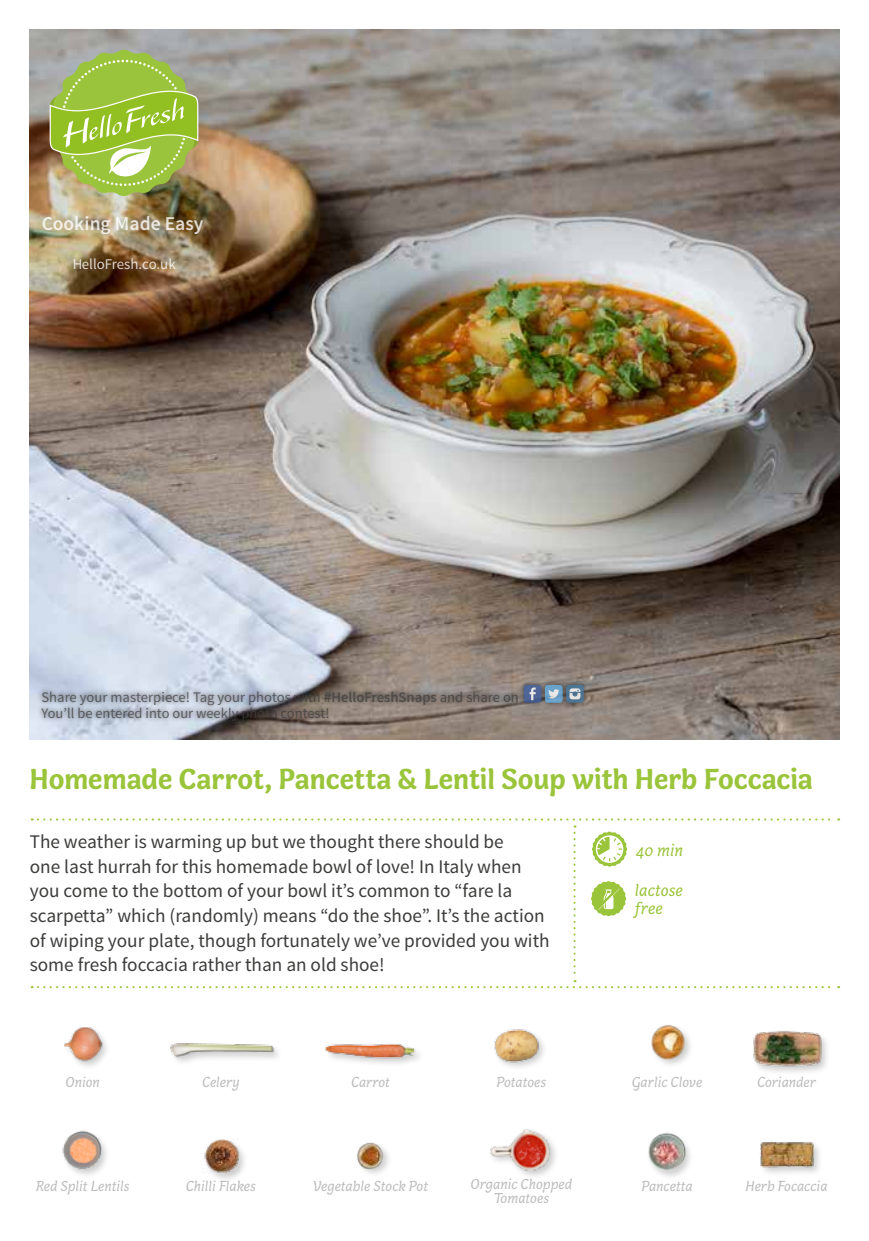
<style>
.page{position:relative;width:869px;height:1241px;background:#fff}
.page>*{position:absolute;margin:0;border:0;box-sizing:border-box;transform-origin:0 0}
.t1{font:700 29.75px "Capucine Basic";letter-spacing:-.005em;color:#9ac43a}
.t2{font:600 19.6px "Source Sans Pro";color:#fff}
.t3{font:19.25px/24.5px "Source Sans Pro";color:#3c3c3b}
.t4{font:italic 17.5px/18.6px "Capucine Basic";color:#9ac43a}
.t5{font:italic 14.88px/14.5px "Capucine Basic";color:#bcbcbc;text-align:center}
.t6{font:14.88px "Source Sans Pro";color:#fff}
.t7{font:14.53px/16.4px "Source Sans Pro";color:#3c3c3b}
.s1{font-weight:600}
</style>
<div class="page">
<img style="left:29px;top:29px;width:809px;height:710px">
<svg style="left:50px;top:50px;width:148px;height:146px;background:#a4bf5b"></svg>
<div style="left:37px;top:679px;width:552px;height:46px;background:#000;opacity:.75"></div>
<svg style="left:523px;top:685px;width:18px;height:17px"></svg>
<svg style="left:529px;top:687px;width:6px;height:13px"></svg>
<svg style="left:566px;top:685px;width:17px;height:17px"></svg>
<svg style="left:569px;top:688px;width:11px;height:11px"></svg>
<svg style="left:544px;top:685px;width:18px;height:17px"></svg>
<svg style="left:548px;top:689px;width:11px;height:9px"></svg>
<svg style="left:32px;top:818px;width:806px;height:170px"></svg>
<div style="left:324px;top:1042px;width:100px;height:25px;background:#000;opacity:.2"></div>
<img style="left:324px;top:1042px;width:93px;height:18px">
<img style="left:651px;top:1025px;width:39px;height:40px">
<div style="left:203px;top:1138px;width:45px;height:45px;background:#000;opacity:.2"></div>
<img style="left:203px;top:1139px;width:37px;height:34px">
<img style="left:357px;top:1142px;width:30px;height:31px">
<div style="left:488px;top:1127px;width:71px;height:53px;background:#000;opacity:.2"></div>
<img style="left:488px;top:1127px;width:66px;height:46px">
<div style="left:645px;top:1131px;width:49px;height:49px;background:#000;opacity:.2"></div>
<img style="left:646px;top:1131px;width:41px;height:42px">
<div style="left:751px;top:1029px;width:79px;height:46px;background:#000;opacity:.2"></div>
<img style="left:751px;top:1029px;width:74px;height:38px">
<div style="left:758px;top:1139px;width:65px;height:37px;background:#fbfbfb"></div>
<img style="left:760px;top:1142px;width:58px;height:31px">
<img style="left:64px;top:1027px;width:43px;height:40px">
<img style="left:170px;top:1043px;width:107px;height:17px">
<div style="left:491px;top:1027px;width:56px;height:43px;background:#000;opacity:.2"></div>
<img style="left:491px;top:1027px;width:49px;height:36px">
<div style="left:61px;top:1129px;width:49px;height:49px;background:#000;opacity:.2"></div>
<img style="left:61px;top:1129px;width:44px;height:44px">
<p class="t2" style="left:41px;top:211px;width:163px">Cooking Made Easy</p>
<p class="t6" style="left:72px;top:255px;width:105px">HelloFresh.co.uk</p>
<p class="t7" style="left:41px;top:688px;width:478px">Share your masterpiece! Tag your photos with <span class="s1">#HelloFreshSnaps</span> and share on<br>You’ll be entered into our weekly photo contest!</p>
<h1 class="t1" style="left:30px;top:755px;width:784px">Homemade Carrot, Pancetta &amp; Lentil Soup with Herb Foccacia</h1>
<p class="t3" style="left:30px;top:830px;width:521px">The weather is warming up but we thought there should be<br>one last hurrah for this homemade bowl of love! In Italy when you come to the bottom of your bowl it’s common to “fare la scarpetta” which (randomly) means “do the shoe”. It’s the action of wiping your plate, though fortunately we’ve provided you with some fresh foccacia rather than an old shoe!</p>
<p class="t4" style="left:635px;top:841px;width:49px">40 min</p>
<p class="t4" style="left:634px;top:881px;width:49px">lactose free</p>
<p class="t5" style="left:65px;top:1075px;width:36px">Onion</p>
<p class="t5" style="left:202px;top:1075px;width:39px">Celery</p>
<p class="t5" style="left:351px;top:1075px;width:40px">Carrot</p>
<p class="t5" style="left:496px;top:1075px;width:51px">Potatoes</p>
<p class="t5" style="left:631px;top:1075px;width:72px">Garlic Clove</p>
<p class="t5" style="left:36px;top:1179px;width:95px">Red Split Lentils</p>
<p class="t5" style="left:186px;top:1179px;width:72px">Chilli Flakes</p>
<p class="t5" style="left:313px;top:1179px;width:117px">Vegetable Stock Pot</p>
<p class="t5" style="left:470px;top:1177px;width:103px">Organic Chopped<br>Tomatoes</p>
<p class="t5" style="left:641px;top:1179px;width:53px">Pancetta</p>
<p class="t5" style="left:756px;top:1075px;width:61px">Coriander</p>
<p class="t5" style="left:745px;top:1179px;width:83px">Herb Focaccia</p>
</div>
